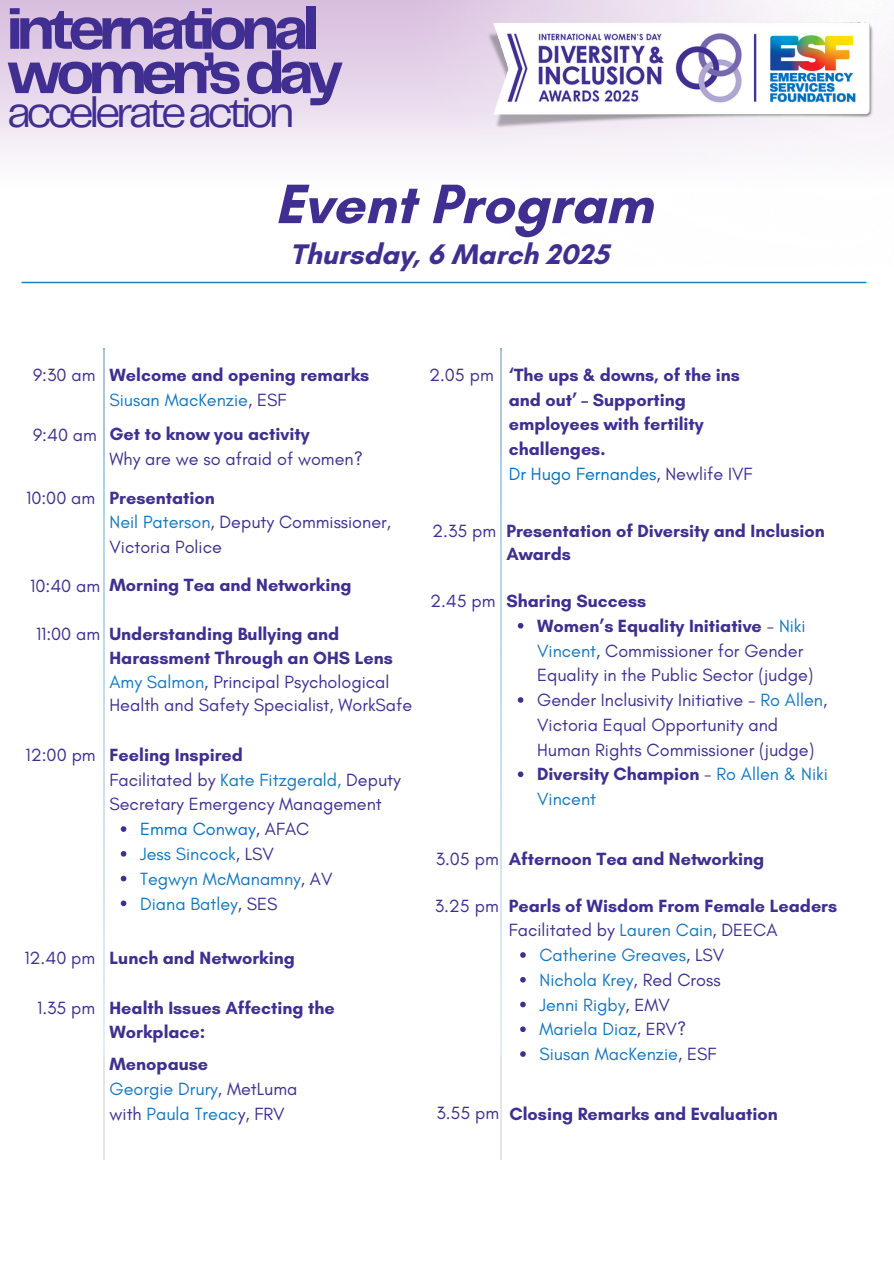
<style>
.page{position:relative;width:894px;height:1264px;background:#fff}
.page>*{position:absolute;margin:0;border:0;box-sizing:border-box;transform-origin:0 0}
.t1{font:700 61.05px/44.2px "Telegraf";letter-spacing:-.1em;color:#402f90}
.t2{font:700 56.55px "Glacial Indifference";color:#402f90}
.t3{font:43.95px "Telegraf";letter-spacing:-.1em;color:#402f90}
.t4{font:700 28.8px "Glacial Indifference";color:#402f90}
.t5{font:18px/24.8px "Glacial Indifference";color:#402f90}
.t6{font:700 18px/24.8px "Glacial Indifference";color:#402f90}
.t7{font:18px/24.8px "Glacial Indifference";color:#1578bd}
.t8{font:18px "Glacial Indifference";color:#0072bc}
.s1{color:#402f90}
.s2{color:#1578bd}
.s3{font-weight:700}
.s4{font-weight:700;color:#402f90}
</style>
<div class="page">
<div style="left:0;top:0;width:893px;height:216px;background:linear-gradient(to bottom,#d6bbdd,#fff)"></div>
<img style="left:389px;top:0;width:504px;height:216px">
<img style="left:21px;top:281px;width:846px;height:3px">
<img style="left:500px;top:349px;width:1px;height:810px">
<svg style="left:121px;top:826px;width:5px;height:5px"></svg>
<svg style="left:121px;top:851px;width:5px;height:5px"></svg>
<svg style="left:121px;top:875px;width:5px;height:6px"></svg>
<svg style="left:121px;top:900px;width:5px;height:6px"></svg>
<svg style="left:517px;top:623px;width:6px;height:5px"></svg>
<svg style="left:517px;top:697px;width:6px;height:5px"></svg>
<svg style="left:517px;top:771px;width:6px;height:6px"></svg>
<img style="left:471px;top:1px;width:420px;height:134px">
<svg style="left:520px;top:952px;width:5px;height:5px"></svg>
<svg style="left:520px;top:977px;width:5px;height:5px"></svg>
<svg style="left:520px;top:1001px;width:5px;height:6px"></svg>
<svg style="left:520px;top:1026px;width:5px;height:6px"></svg>
<svg style="left:520px;top:1051px;width:5px;height:5px"></svg>
<p class="t1" style="left:7px;top:10px;width:338px">international women’sday</p>
<h3 class="t3" style="left:7px;top:94px;width:289px">accelerateaction</h3>
<h1 class="t2" style="left:275px;top:169px;width:379px">Event Program</h1>
<p class="t4" style="left:290px;top:237px;width:320px">Thursday, 6 March 2025</p>
<p class="t5" style="left:33px;top:362px;width:64px">9:30 am</p>
<p class="t6" style="left:109px;top:362px;width:261px">Welcome and opening remarks</p>
<p class="t7" style="left:109px;top:387px;width:178px">Siusan MacKenzie<span class="s1">, ESF</span></p>
<p class="t5" style="left:33px;top:422px;width:65px">9:40 am</p>
<h1 class="t6" style="left:109px;top:421px;width:201px">Get to know you activity</h1>
<h2 class="t5" style="left:109px;top:446px;width:255px">Why are we so afraid of women?</h2>
<p class="t5" style="left:26px;top:485px;width:71px">10:00 am</p>
<p class="t6" style="left:109px;top:485px;width:107px">Presentation</p>
<p class="t5" style="left:109px;top:510px;width:283px"><span class="s2">Neil Paterson</span>, Deputy Commissioner,<br>Victoria Police</p>
<p class="t5" style="left:30px;top:573px;width:71px">10:40 am</p>
<p class="t6" style="left:109px;top:572px;width:243px">Morning Tea and Networking</p>
<p class="t5" style="left:36px;top:621px;width:66px">11:00 am</p>
<p class="t5" style="left:109px;top:622px;width:304px;line-height:23.7px"><span class="s3">Understanding Bullying and Harassment Through an OHS Lens </span><span class="s2">Amy Salmon</span>, Principal Psychological Health and Safety Specialist, WorkSafe</p>
<p class="t5" style="left:26px;top:742px;width:72px">12:00 pm</p>
<p class="t6" style="left:109px;top:742px;width:135px">Feeling Inspired</p>
<h3 class="t5" style="left:109px;top:767px;width:293px">Facilitated by <span class="s2">Kate Fitzgerald,</span> Deputy<br>Secretary Emergency Management</h3>
<p class="t8" style="left:140px;top:818px;width:171px">Emma Conway<span class="s1">, AFAC</span></p>
<p class="t7" style="left:140px;top:841px;width:135px">Jess Sincock<span class="s1">, LSV</span></p>
<p class="t7" style="left:140px;top:866px;width:194px">Tegwyn McManamny<span class="s1">, AV</span></p>
<p class="t7" style="left:140px;top:890px;width:139px">Diana Batley<span class="s1">, SES</span></p>
<p class="t5" style="left:24px;top:945px;width:72px">12.40 pm</p>
<h3 class="t5" style="left:37px;top:994px;width:60px">1.35 pm</h3>
<p class="t6" style="left:109px;top:945px;width:187px">Lunch and Networking</p>
<p class="t6" style="left:109px;top:995px;width:227px;line-height:23.7px">Health Issues Affecting the<br>Workplace:</p>
<p class="t6" style="left:109px;top:1051px;width:100px">Menopause</p>
<p class="t7" style="left:109px;top:1076px;width:189px">Georgie Drury<span class="s1">, MetLuma</span></p>
<p class="t7" style="left:109px;top:1101px;width:177px"><span class="s1">with</span> Paula Treac<span class="s1">y, FRV</span></p>
<p class="t5" style="left:429px;top:362px;width:66px">2.05 pm</p>
<p class="t6" style="left:508px;top:362px;width:232px">‘The ups &amp; downs, of the ins and out’ – Supporting employees with fertility challenges.</p>
<p class="t8" style="left:508px;top:463px;width:245px">Dr Hugo Fernandes<span class="s1">, Newlife IVF</span></p>
<p class="t5" style="left:432px;top:518px;width:65px">2.35 pm</p>
<p class="t6" style="left:506px;top:518px;width:320px;line-height:23.7px">Presentation of Diversity and Inclusion<br>Awards</p>
<p class="t5" style="left:430px;top:588px;width:67px">2.45 pm</p>
<h3 class="t6" style="left:506px;top:588px;width:141px">Sharing Success</h3>
<h3 class="t5" style="left:537px;top:613px;width:278px"><span class="s3">Women’s Equality Initiative</span> - <span class="s2">Niki<br>Vincent</span>, Commissioner for Gender<br>Equality in the Public Sector (judge)</h3>
<p class="t5" style="left:537px;top:687px;width:291px">Gender Inclusivity Initiative - <span class="s2">Ro Allen</span>,<br>Victoria Equal Opportunity and<br>Human Rights Commissioner (judge)</p>
<p class="t7" style="left:537px;top:761px;width:292px"><span class="s4">Diversity Champion</span> <span class="s1">-</span> Ro Allen &amp; Niki<br>Vincent</p>
<p class="t5" style="left:435px;top:846px;width:65px">3.05 pm</p>
<p class="t6" style="left:508px;top:846px;width:257px">Afternoon Tea and Networking</p>
<p class="t5" style="left:434px;top:893px;width:65px">3.25 pm</p>
<p class="t6" style="left:508px;top:893px;width:330px">Pearls of Wisdom From Female Leaders</p>
<p class="t5" style="left:508px;top:917px;width:270px">Facilitated by <span class="s2">Lauren Cain</span>, DEECA</p>
<h3 class="t7" style="left:539px;top:942px;width:186px">Catherine Greaves<span class="s1">, LSV</span></h3>
<h3 class="t7" style="left:539px;top:967px;width:182px">Nichola Krey<span class="s1">, Red Cross</span></h3>
<p class="t7" style="left:539px;top:992px;width:132px">Jenni Rigby<span class="s1">, EMV</span></p>
<p class="t7" style="left:539px;top:1016px;width:148px">Mariela Diaz<span class="s1">, ERV?</span></p>
<p class="t7" style="left:539px;top:1041px;width:178px">Siusan MacKenzie<span class="s1">, ESF</span></p>
<p class="t5" style="left:436px;top:1100px;width:64px">3.55 pm</p>
<p class="t6" style="left:509px;top:1100px;width:270px">Closing Remarks and Evaluation</p>
</div>
